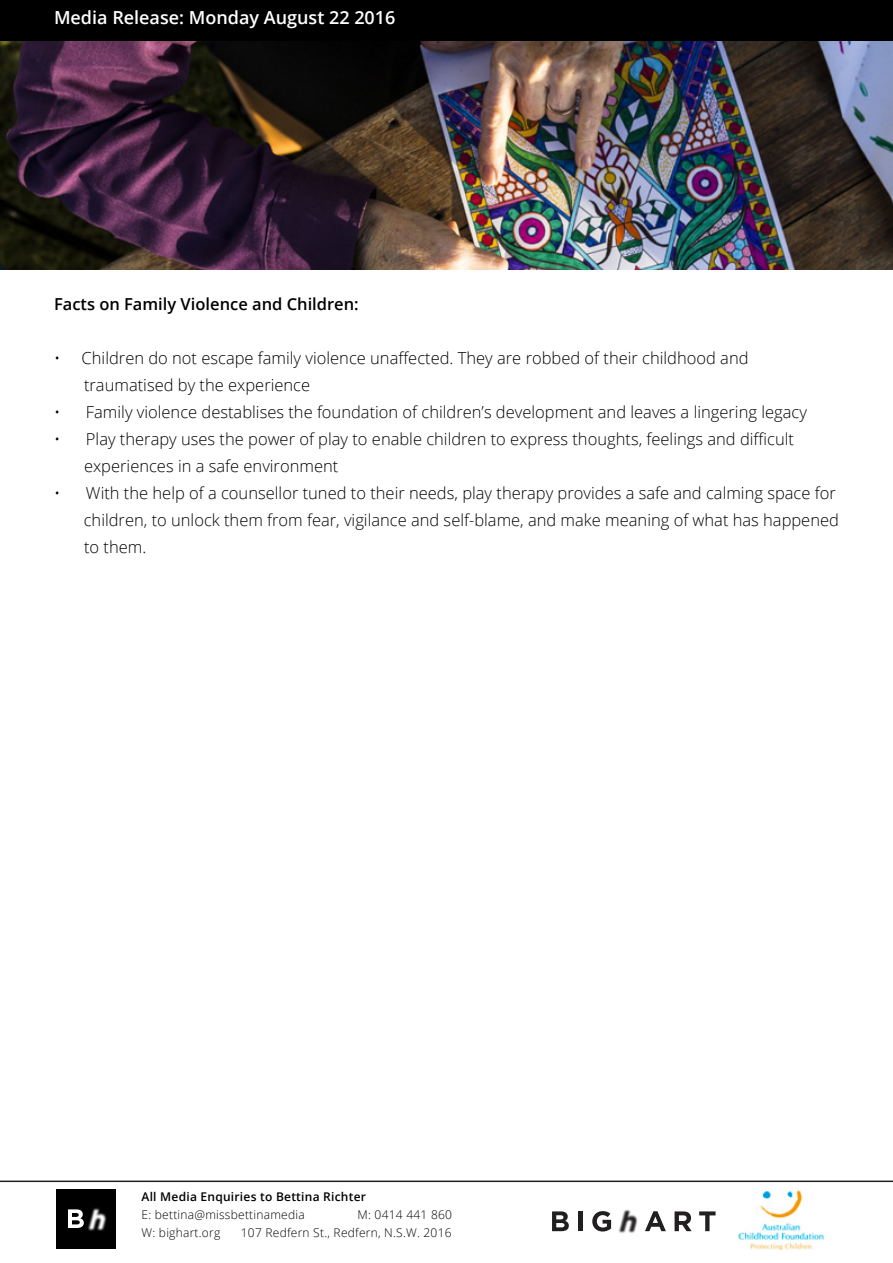
<style>
.page{position:relative;width:893px;height:1263px;background:#fff}
.page>*{position:absolute;margin:0;border:0;box-sizing:border-box;transform-origin:0 0}
.t1{font:600 18px "Open Sans";color:#fff}
.t2{font:300 16.5px/27px "Open Sans";color:#000}
.t3{font:600 16.5px "Open Sans";color:#000}
.t4{font:300 12px "Open Sans";letter-spacing:.02em;color:#000}
.t5{font:600 12px "Open Sans";letter-spacing:.02em;color:#000}
</style>
<div class="page">
<img style="left:0;top:40px;width:893px;height:230px">
<svg style="left:0;top:1180px;width:893px;height:70px"></svg>
<div style="left:0;top:0;width:893px;height:40px;background:#000"></div>
<svg style="left:552px;top:1211px;width:17px;height:20px"></svg>
<div style="left:578px;top:1211px;width:5px;height:20px;background:#221f20"></div>
<svg style="left:592px;top:1211px;width:9px;height:20px"></svg>
<img style="left:601px;top:1208px;width:54px;height:26px">
<svg style="left:645px;top:1211px;width:21px;height:20px"></svg>
<svg style="left:675px;top:1211px;width:17px;height:20px"></svg>
<svg style="left:699px;top:1211px;width:16px;height:20px"></svg>
<img style="left:736px;top:1188px;width:89px;height:61px">
<p class="t1" style="left:54px;top:5px;width:343px">Media Release: Monday August 22 2016</p>
<p class="t3" style="left:54px;top:292px;width:306px">Facts on Family Violence and Children:</p>
<p class="t2" style="left:84px;top:344px;width:666px;text-indent:-30px">• Children do not escape family violence unaffected. They are robbed of their childhood and traumatised by the experience</p>
<p class="t2" style="left:54px;top:398px;width:754px">• Family violence destablises the foundation of children’s development and leaves a lingering legacy</p>
<p class="t2" style="left:84px;top:425px;width:711px;text-indent:-30px">• Play therapy uses the power of play to enable children to express thoughts, feelings and difficult experiences in a safe environment</p>
<p class="t2" style="left:84px;top:479px;width:757px;text-indent:-30px">• With the help of a counsellor tuned to their needs, play therapy provides a safe and calming space for children, to unlock them from fear, vigilance and self-blame, and make meaning of what has happened to them.</p>
<p class="t5" style="left:142px;top:1188px;width:226px">All Media Enquiries to Bettina Richter</p>
<p class="t4" style="left:142px;top:1206px;width:165px">E: bettina@missbettinamedia</p>
<p class="t4" style="left:358px;top:1206px;width:96px">M: 0414 441 860</p>
<p class="t4" style="left:142px;top:1224px;width:80px">W: bighart.org</p>
<p class="t4" style="left:241px;top:1224px;width:212px">107 Redfern St., Redfern, N.S.W. 2016</p>
</div>
